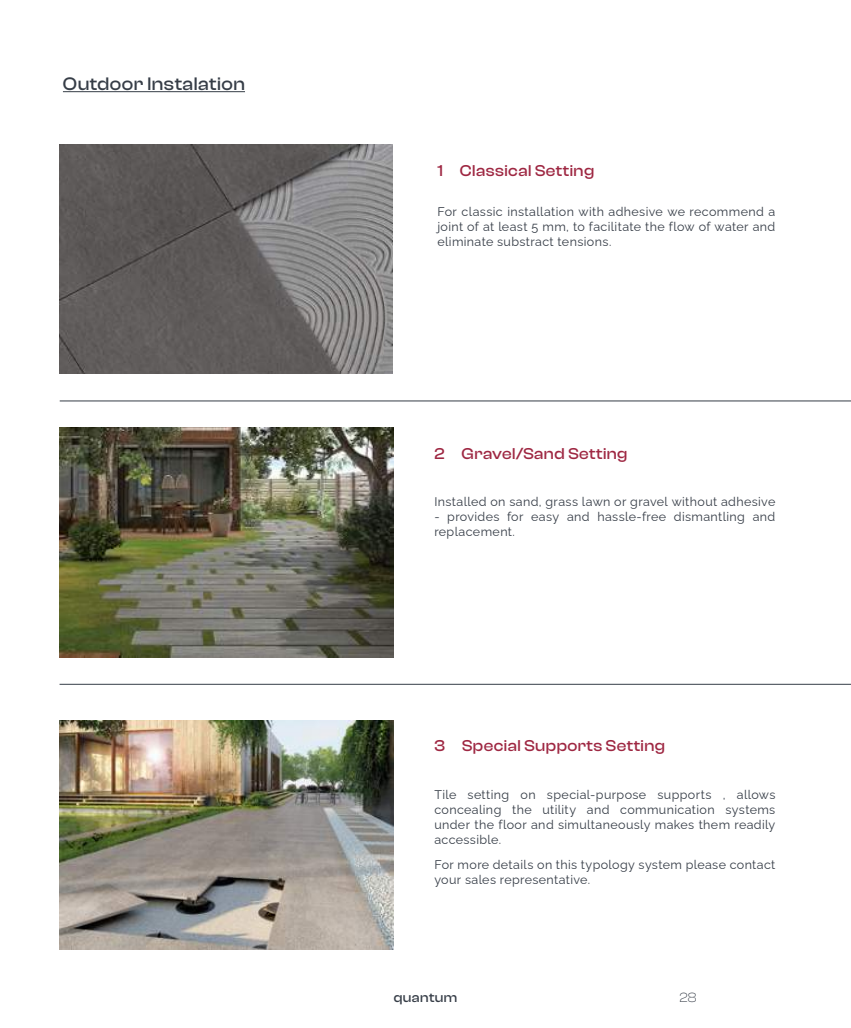
<style>
.page{position:relative;width:851px;height:1028px;background:#fff}
.page>*{position:absolute;margin:0;border:0;box-sizing:border-box;transform-origin:0 0}
.t1{font:500 18.75px "Clash Display";letter-spacing:.025em;color:#363d47}
.t2{font:500 16.25px "Clash Display";letter-spacing:.03em;color:#9e2742}
.t3{font:500 13.75px "Clash Display";letter-spacing:.035em;color:#363d47}
.t4{font:300 13.75px "Clash Display";color:#363d47}
.t5{font:12.5px/15px "Raleway";letter-spacing:.03em;color:#363d47;text-align:justify}
</style>
<div class="page">
<hr style="left:63px;top:91px;width:182px;height:1px;background:#363d47">
<img style="left:60px;top:145px;width:333px;height:229px">
<img style="left:60px;top:428px;width:333px;height:229px">
<img style="left:60px;top:720px;width:333px;height:229px">
<hr style="left:60px;top:401px;width:790px;height:1px;background:#363d47">
<hr style="left:60px;top:684px;width:790px;height:1px;background:#363d47">
<h1 class="t1" style="left:63px;top:73px;width:183px">Outdoor Instalation</h1>
<h2 class="t2" style="left:437px;top:161px;width:158px">1 Classical Setting</h2>
<p class="t5" style="left:437px;top:203px;width:339px">For classic installation with adhesive we recommend a joint of at least 5 mm, to facilitate the flow of water and eliminate substract tensions.</p>
<h2 class="t2" style="left:434px;top:444px;width:195px">2 Gravel/Sand Setting</h2>
<p class="t5" style="left:434px;top:492px;width:342px">Installed on sand, grass lawn or gravel without adhesive</p>
<p class="t5" style="left:434px;top:507px;width:342px">- provides for easy and hassle-free dismantling and replacement.</p>
<h2 class="t2" style="left:434px;top:736px;width:232px">3 Special Supports Setting</h2>
<p class="t5" style="left:434px;top:785px;width:342px">Tile setting on special-purpose supports , allows concealing the utility and communication systems under the floor and simultaneously makes them readily accessible.</p>
<p class="t5" style="left:434px;top:856px;width:342px">For more details on this typology system please contact your sales representative.</p>
<p class="t3" style="left:394px;top:989px;width:65px">quantum</p>
<p class="t4" style="left:679px;top:989px;width:19px">28</p>
</div>
